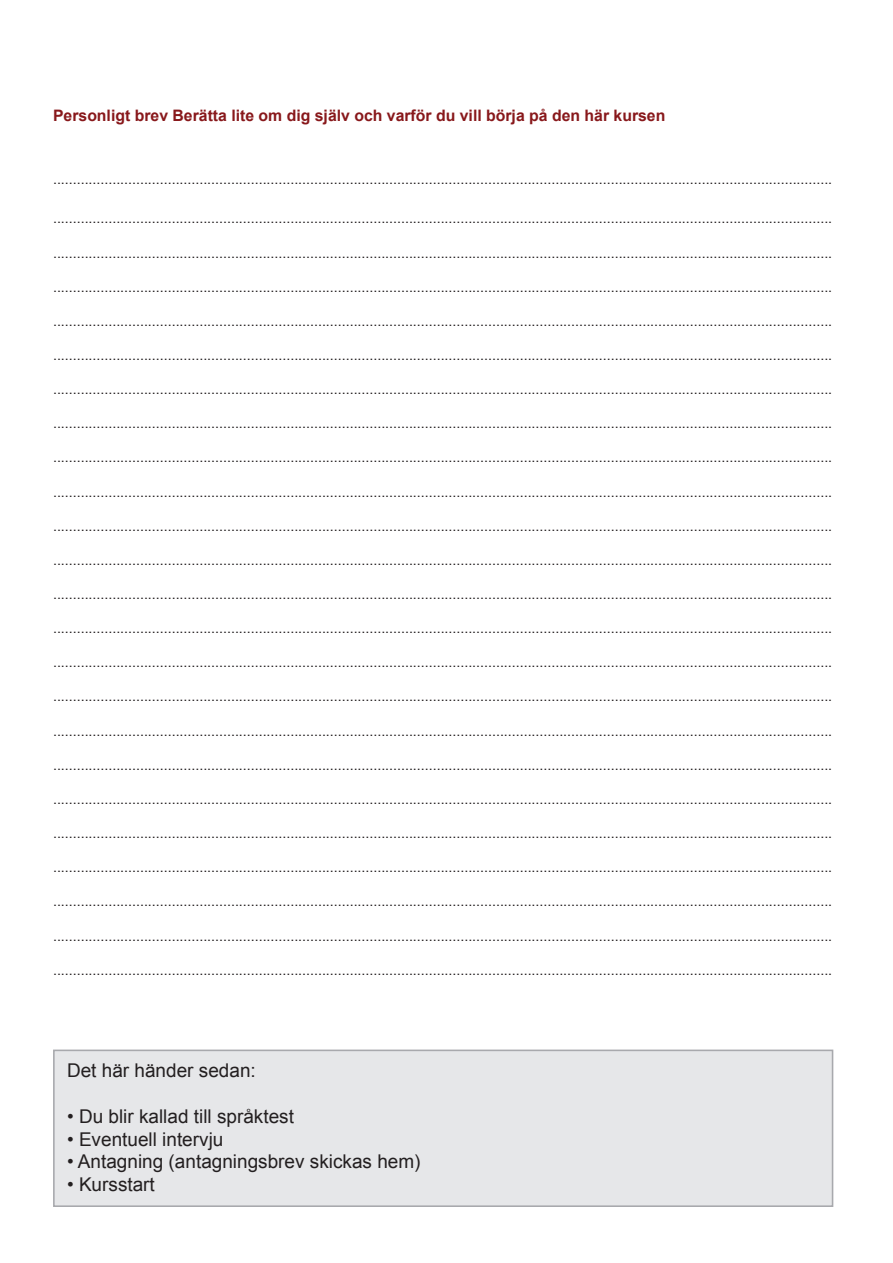
<style>
.page{position:relative;width:893px;height:1263px;background:#fff}
.page>*{position:absolute;margin:0;border:0;box-sizing:border-box;transform-origin:0 0}
.t1{font:18.9px "Arial";color:#231f20}
.t2{font:700 15.75px "Arial";color:#88181b}
.t3{font:14.25px "Arial";color:#231f20}
</style>
<div class="page">
<div style="left:53px;top:1049px;width:780px;height:158px;background:#e6e7e9;border:2px solid #a8a9ad"></div>
<p class="t2" style="left:53px;top:105px;width:614px">Personligt brev Berätta lite om dig själv och varför du vill börja på den här kursen</p>
<p class="t3" style="left:53px;top:169px;width:781px">.....................................................................................................................................................................................................</p>
<p class="t3" style="left:53px;top:209px;width:781px">.....................................................................................................................................................................................................</p>
<p class="t3" style="left:53px;top:243px;width:781px">.....................................................................................................................................................................................................</p>
<p class="t3" style="left:53px;top:277px;width:781px">.....................................................................................................................................................................................................</p>
<p class="t3" style="left:53px;top:311px;width:781px">.....................................................................................................................................................................................................</p>
<p class="t3" style="left:53px;top:346px;width:781px">.....................................................................................................................................................................................................</p>
<p class="t3" style="left:53px;top:380px;width:781px">.....................................................................................................................................................................................................</p>
<p class="t3" style="left:53px;top:414px;width:781px">.....................................................................................................................................................................................................</p>
<p class="t3" style="left:53px;top:448px;width:781px">.....................................................................................................................................................................................................</p>
<p class="t3" style="left:53px;top:482px;width:781px">.....................................................................................................................................................................................................</p>
<p class="t3" style="left:53px;top:516px;width:781px">.....................................................................................................................................................................................................</p>
<p class="t3" style="left:53px;top:550px;width:781px">.....................................................................................................................................................................................................</p>
<p class="t3" style="left:53px;top:585px;width:781px">.....................................................................................................................................................................................................</p>
<p class="t3" style="left:53px;top:619px;width:781px">.....................................................................................................................................................................................................</p>
<p class="t3" style="left:53px;top:653px;width:781px">.....................................................................................................................................................................................................</p>
<p class="t3" style="left:53px;top:687px;width:781px">.....................................................................................................................................................................................................</p>
<p class="t3" style="left:53px;top:721px;width:781px">.....................................................................................................................................................................................................</p>
<p class="t3" style="left:53px;top:755px;width:781px">.....................................................................................................................................................................................................</p>
<p class="t3" style="left:53px;top:789px;width:781px">.....................................................................................................................................................................................................</p>
<p class="t3" style="left:53px;top:824px;width:781px">.....................................................................................................................................................................................................</p>
<p class="t3" style="left:53px;top:858px;width:781px">.....................................................................................................................................................................................................</p>
<p class="t3" style="left:53px;top:892px;width:781px">.....................................................................................................................................................................................................</p>
<p class="t3" style="left:53px;top:926px;width:781px">.....................................................................................................................................................................................................</p>
<p class="t3" style="left:53px;top:960px;width:781px">.....................................................................................................................................................................................................</p>
<p class="t1" style="left:67px;top:1058px;width:190px">Det här händer sedan:</p>
<p class="t1" style="left:67px;top:1104px;width:228px">• Du blir kallad till språktest</p>
<p class="t1" style="left:67px;top:1126px;width:158px">• Eventuell intervju</p>
<p class="t1" style="left:67px;top:1149px;width:355px">• Antagning (antagningsbrev skickas hem)</p>
<p class="t1" style="left:67px;top:1172px;width:89px">• Kursstart</p>
</div>
